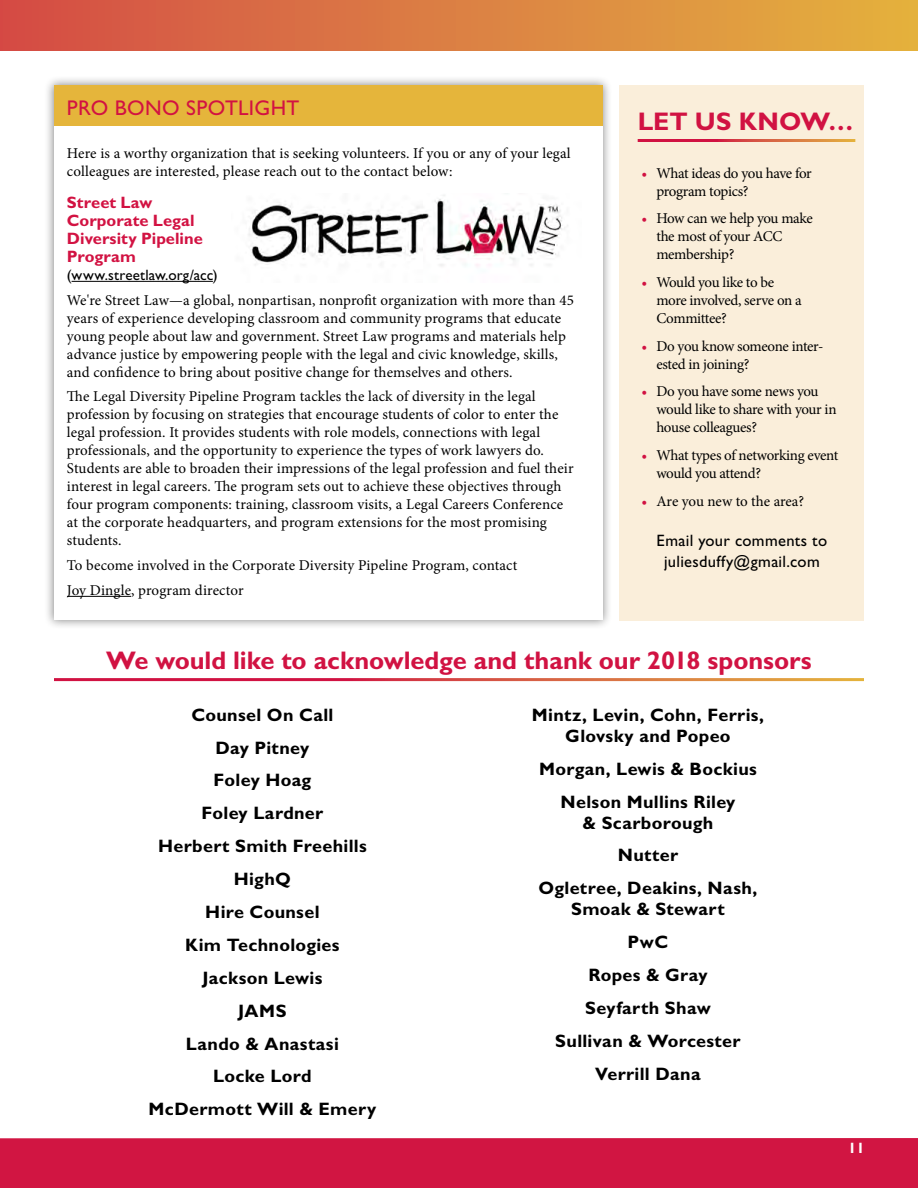
<style>
.page{position:relative;width:918px;height:1188px;background:#fff}
.page>*{position:absolute;margin:0;border:0;box-sizing:border-box;transform-origin:0 0}
.t1{font:700 25.5px "Gill Sans";letter-spacing:-.005em;color:#d11242}
.t2{font:21.3px "Gill Sans";letter-spacing:.015em;color:#d21242}
.t3{font:700 18px/32.8px "Gill Sans";letter-spacing:.02em;color:#000;text-align:center}
.t4{font:700 16.5px/18px "Gill Sans";color:#d21242}
.t5{font:16.5px/21px "Gill Sans";letter-spacing:.02em;color:#000;text-align:center}
.t6{font:15px/18px "Minion Pro";letter-spacing:.005em;color:#000}
.t7{font:15px/18px "Minion Pro";letter-spacing:-.025em;color:#000}
.t8{font:15px/18px "Minion Pro";letter-spacing:-.03em;color:#000}
.t9{font:15px "Gill Sans";letter-spacing:.01em;color:#000}
.t10{font:700 15px "Gill Sans";color:#fff}
.s1{color:#d11242}
</style>
<div class="page">
<div style="left:44px;top:75px;width:569px;height:555px;background:#000;opacity:.47"></div>
<div style="left:54px;top:85px;width:549px;height:535px;background:#fff"></div>
<div style="left:54px;top:85px;width:549px;height:41px;background:#e5b53b"></div>
<hr style="left:72px;top:281px;width:141px;height:1px;background:#000">
<hr style="left:67px;top:596px;width:64px;height:1px;background:#000">
<img style="left:248px;top:195px;width:320px;height:71px">
<div style="left:620px;top:85px;width:244px;height:536px;background:#faeeda"></div>
<hr style="left:638px;top:139px;width:217px;height:3px;background:#fff">
<div style="left:0;top:0;width:918px;height:50px;background:linear-gradient(to right,#d44c46,#e4b23f)"></div>
<div style="left:0;top:1138px;width:918px;height:50px;background:#d11542"></div>
<h2 class="t2" style="left:67px;top:96px;width:234px">PRO BONO SPOTLIGHT</h2>
<p class="t6" style="left:67px;top:144px;width:505px">Here is a worthy organization that is seeking volunteers. If you or any of your legal colleagues are interested, please reach out to the contact below:</p>
<p class="t4" style="left:67px;top:193px;width:137px">Street Law<br>Corporate Legal<br>Diversity Pipeline<br>Program</p>
<p class="t9" style="left:67px;top:266px;width:152px">(www.streetlaw.org/acc)</p>
<p class="t6" style="left:67px;top:291px;width:509px">We're Street Law—a global, nonpartisan, nonprofit organization with more than 45 years of experience developing classroom and community programs that educate young people about law and government. Street Law programs and materials help advance justice by empowering people with the legal and civic knowledge, skills, and confidence to bring about positive change for themselves and others.</p>
<p class="t6" style="left:67px;top:388px;width:508px">The Legal Diversity Pipeline Program tackles the lack of diversity in the legal profession by focusing on strategies that encourage students of color to enter the legal profession. It provides students with role models, connections with legal professionals, and the opportunity to experience the types of work lawyers do.<br>Students are able to broaden their impressions of the legal profession and fuel their interest in legal careers. The program sets out to achieve these objectives through four program components: training, classroom visits, a Legal Careers Conference at the corporate headquarters, and program extensions for the most promising students.</p>
<p class="t6" style="left:67px;top:553px;width:452px;line-height:24.8px">To become involved in the Corporate Diversity Pipeline Program, contact<br>Joy Dingle, program director</p>
<h1 class="t1" style="left:638px;top:107px;width:217px">LET US KNOW…</h1>
<p class="t8" style="left:656px;top:164px;width:157px;text-indent:-15px"><span class="s1">•</span> What ideas do you have for program topics?</p>
<p class="t7" style="left:656px;top:210px;width:158px;text-indent:-15px"><span class="s1">•</span> How can we help you make the most of your ACC membership?</p>
<p class="t8" style="left:656px;top:273px;width:147px;text-indent:-15px"><span class="s1">•</span> Would you like to be more involved, serve on a<br>Committee?</p>
<p class="t7" style="left:656px;top:337px;width:169px;text-indent:-15px"><span class="s1">•</span> Do you know someone inter&shy;ested in joining?</p>
<p class="t7" style="left:656px;top:383px;width:182px;text-indent:-15px"><span class="s1">•</span> Do you have some news you would like to share with your in house colleagues?</p>
<p class="t7" style="left:656px;top:446px;width:184px;text-indent:-15px"><span class="s1">•</span> What types of networking event would you attend?</p>
<p class="t6" style="left:641px;top:492px;width:164px"><span class="s1">•</span> Are you new to the area?</p>
<p class="t5" style="left:657px;top:530px;width:172px">Email your comments to juliesduffy@gmail.com</p>
<h1 class="t1" style="left:106px;top:646px;width:707px">We would like to acknowledge and thank our 2018 sponsors</h1>
<p class="t3" style="left:149px;top:698px;width:229px">Counsel On Call<br>Day Pitney<br>Foley Hoag<br>Foley Lardner<br>Herbert Smith Freehills<br>HighQ<br>Hire Counsel<br>Kim Technologies<br>Jackson Lewis<br>JAMS<br>Lando &amp; Anastasi<br>Locke Lord<br>McDermott Will &amp; Emery</p>
<p class="t3" style="left:532px;top:704px;width:234px;line-height:21px">Mintz, Levin, Cohn, Ferris,<br>Glovsky and Popeo</p>
<p class="t3" style="left:539px;top:752px;width:219px">Morgan, Lewis &amp; Bockius<br>Nelson Mullins Riley</p>
<p class="t3" style="left:539px;top:806px;width:220px">&amp; Scarborough<br>Nutter<br>Ogletree, Deakins, Nash,</p>
<p class="t3" style="left:555px;top:893px;width:187px">Smoak &amp; Stewart<br>PwC<br>Ropes &amp; Gray<br>Seyfarth Shaw<br>Sullivan &amp; Worcester<br>Verrill Dana</p>
<p class="t10" style="left:848px;top:1139px;width:18px">11</p>
</div>
